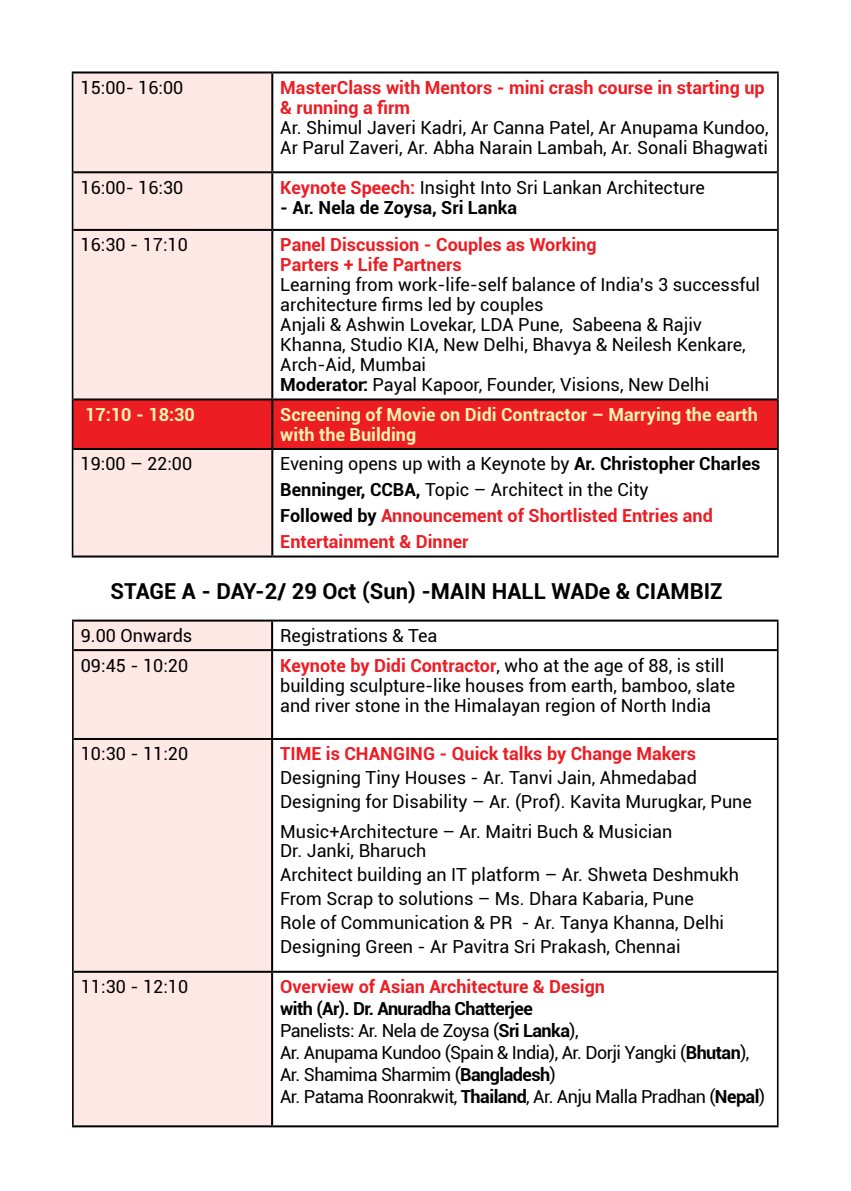
<style>
.page{position:relative;width:851px;height:1191px;background:#fff}
.page>*{position:absolute;margin:0;border:0;box-sizing:border-box;transform-origin:0 0}
.t1{font:700 22px "Roboto";color:#000}
.t2{font:18px/20px "Roboto";color:#000}
.t3{font:700 18px/26px "Roboto";color:#ed1d24}
.t4{font:18px/22px "Roboto";letter-spacing:-.03em;color:#000}
.t5{font:700 18px/20px "Roboto";color:#fff4ae}
.t6{font:700 18px "Roboto";color:#000}
.s1{font-weight:700;color:#ed1d24}
.s2{font-weight:700}
.s3{font-weight:400;color:#000}
.s4{color:#000}
</style>
<div class="page">
<div style="left:73px;top:73px;width:198px;height:482px;background:#fde8e6"></div>
<svg style="left:273px;top:73px;width:504px;height:482px"></svg>
<div style="left:73px;top:400px;width:704px;height:48px;background:#ed1d24"></div>
<hr style="left:72px;top:71px;width:200px;height:2px;background:#000">
<hr style="left:272px;top:71px;width:506px;height:2px;background:#000">
<hr style="left:271px;top:73px;width:2px;height:98px;background:#000">
<hr style="left:73px;top:171px;width:199px;height:2px;background:#000">
<hr style="left:272px;top:171px;width:505px;height:2px;background:#000">
<hr style="left:271px;top:173px;width:2px;height:56px;background:#000">
<hr style="left:73px;top:229px;width:199px;height:2px;background:#000">
<hr style="left:272px;top:229px;width:505px;height:2px;background:#000">
<hr style="left:271px;top:231px;width:2px;height:167px;background:#000">
<hr style="left:73px;top:398px;width:199px;height:2px;background:#000">
<hr style="left:272px;top:398px;width:505px;height:2px;background:#000">
<hr style="left:271px;top:400px;width:2px;height:48px;background:#000">
<hr style="left:73px;top:448px;width:199px;height:2px;background:#000">
<hr style="left:272px;top:448px;width:505px;height:2px;background:#000">
<hr style="left:271px;top:450px;width:2px;height:105px;background:#000">
<hr style="left:72px;top:555px;width:200px;height:2px;background:#000">
<hr style="left:272px;top:555px;width:506px;height:2px;background:#000">
<hr style="left:72px;top:73px;width:1px;height:99px;background:#000">
<hr style="left:777px;top:73px;width:1px;height:99px;background:#000">
<hr style="left:72px;top:172px;width:1px;height:58px;background:#000">
<hr style="left:777px;top:172px;width:1px;height:58px;background:#000">
<hr style="left:72px;top:230px;width:1px;height:169px;background:#000">
<hr style="left:777px;top:230px;width:1px;height:169px;background:#000">
<hr style="left:72px;top:399px;width:1px;height:50px;background:#000">
<hr style="left:777px;top:399px;width:1px;height:50px;background:#000">
<hr style="left:72px;top:449px;width:1px;height:106px;background:#000">
<hr style="left:777px;top:449px;width:1px;height:106px;background:#000">
<div style="left:74px;top:621px;width:197px;height:504px;background:#fde8e6"></div>
<svg style="left:273px;top:621px;width:503px;height:504px"></svg>
<hr style="left:72px;top:621px;width:2px;height:29px;background:#000">
<hr style="left:72px;top:650px;width:2px;height:89px;background:#000">
<hr style="left:72px;top:739px;width:2px;height:232px;background:#000">
<hr style="left:72px;top:971px;width:2px;height:154px;background:#000">
<hr style="left:72px;top:619px;width:200px;height:2px;background:#000">
<hr style="left:74px;top:649px;width:198px;height:2px;background:#000">
<hr style="left:74px;top:738px;width:198px;height:2px;background:#000">
<hr style="left:74px;top:970px;width:198px;height:2px;background:#000">
<hr style="left:72px;top:1125px;width:200px;height:2px;background:#000">
<hr style="left:271px;top:621px;width:2px;height:28px;background:#000">
<hr style="left:271px;top:651px;width:2px;height:87px;background:#000">
<hr style="left:271px;top:740px;width:2px;height:230px;background:#000">
<hr style="left:271px;top:972px;width:2px;height:153px;background:#000">
<hr style="left:272px;top:619px;width:506px;height:2px;background:#000">
<hr style="left:776px;top:621px;width:2px;height:29px;background:#000">
<hr style="left:776px;top:650px;width:2px;height:89px;background:#000">
<hr style="left:776px;top:739px;width:2px;height:232px;background:#000">
<hr style="left:776px;top:971px;width:2px;height:154px;background:#000">
<hr style="left:272px;top:649px;width:504px;height:2px;background:#000">
<hr style="left:272px;top:738px;width:504px;height:2px;background:#000">
<hr style="left:272px;top:970px;width:504px;height:2px;background:#000">
<hr style="left:272px;top:1125px;width:506px;height:2px;background:#000">
<p class="t2" style="left:81px;top:77px;width:104px">15:00- 16:00</p>
<p class="t3" style="left:280px;top:77px;width:486px;line-height:20px">MasterClass with Mentors - mini crash course in starting up &amp; running a firm</p>
<p class="t2" style="left:280px;top:117px;width:490px">Ar. Shimul Javeri Kadri, Ar Canna Patel, Ar Anupama Kundoo,<br>Ar Parul Zaveri, Ar. Abha Narain Lambah, Ar. Sonali Bhagwati</p>
<p class="t2" style="left:81px;top:177px;width:104px">16:00- 16:30</p>
<p class="t2" style="left:280px;top:177px;width:426px"><span class="s1">Keynote Speech:</span> Insight Into Sri Lankan Architecture</p>
<p class="t6" style="left:280px;top:195px;width:238px">- Ar. Nela de Zoysa, Sri Lanka</p>
<p class="t2" style="left:81px;top:234px;width:109px">16:30 - 17:10</p>
<p class="t3" style="left:280px;top:234px;width:318px;line-height:20px">Panel Discussion - Couples as Working<br>Parters + Life Partners</p>
<p class="t2" style="left:280px;top:274px;width:481px">Learning from work-life-self balance of India’s 3 successful architecture firms led by couples<br>Anjali &amp; Ashwin Lovekar, LDA Pune, Sabeena &amp; Rajiv Khanna, Studio KIA, New Delhi, Bhavya &amp; Neilesh Kenkare, Arch-Aid, Mumbai<br><span class="s2">Moderator:</span> Payal Kapoor, Founder, Visions, New Delhi</p>
<p class="t5" style="left:85px;top:404px;width:111px">17:10 - 18:30</p>
<p class="t5" style="left:280px;top:404px;width:479px">Screening of Movie on Didi Contractor – Marrying the earth with the Building</p>
<p class="t2" style="left:81px;top:453px;width:113px">19:00 – 22:00</p>
<p class="t3" style="left:280px;top:450px;width:481px"><span class="s3">Evening opens up with a Keynote by</span> <span class="s4">Ar. Christopher Charles Benninger, CCBA,</span> <span class="s3">Topic – Architect in the City<br></span><span class="s4">Followed by</span> Announcement of Shortlisted Entries and Entertainment &amp; Dinner</p>
<p class="t1" style="left:111px;top:576px;width:613px">STAGE A - DAY-2/ 29 Oct (Sun) -MAIN HALL WADe &amp; CIAMBIZ</p>
<p class="t2" style="left:81px;top:625px;width:113px">9.00 Onwards</p>
<p class="t2" style="left:280px;top:625px;width:159px">Registrations &amp; Tea</p>
<p class="t2" style="left:81px;top:654px;width:109px">09:45 - 10:20</p>
<p class="t2" style="left:280px;top:654px;width:456px"><span class="s1">Keynote by Didi Contractor</span>, who at the age of 88, is still building sculpture-like houses from earth, bamboo, slate and river stone in the Himalayan region of North India</p>
<p class="t2" style="left:81px;top:743px;width:109px">10:30 - 11:20</p>
<p class="t3" style="left:280px;top:740px;width:417px">TIME is CHANGING - Quick talks by Change Makers</p>
<p class="t2" style="left:280px;top:765px;width:473px;line-height:24px">Designing Tiny Houses - Ar. Tanvi Jain, Ahmedabad<br>Designing for Disability – Ar. (Prof). Kavita Murugkar, Pune</p>
<p class="t2" style="left:280px;top:822px;width:394px;line-height:18px">Music+Architecture – Ar. Maitri Buch &amp; Musician<br>Dr. Janki, Bharuch</p>
<p class="t2" style="left:280px;top:861px;width:460px;line-height:24px">Architect building an IT platform – Ar. Shweta Deshmukh From Scrap to solutions – Ms. Dhara Kabaria, Pune<br>Role of Communication &amp; PR - Ar. Tanya Khanna, Delhi Designing Green - Ar Pavitra Sri Prakash, Chennai</p>
<p class="t2" style="left:81px;top:976px;width:109px">11:30 - 12:10</p>
<p class="t3" style="left:280px;top:973px;width:326px">Overview of Asian Architecture &amp; Design</p>
<p class="t4" style="left:280px;top:997px;width:486px"><span class="s2">with (Ar). Dr. Anuradha Chatterjee<br></span>Panelists: Ar. Nela de Zoysa (<span class="s2">Sri Lanka</span>),<br>Ar. Anupama Kundoo (Spain &amp; India), Ar. Dorji Yangki (<span class="s2">Bhutan</span>), Ar. Shamima Sharmim (<span class="s2">Bangladesh</span>)<br>Ar. Patama Roonrakwit, <span class="s2">Thailand</span>, Ar. Anju Malla Pradhan (<span class="s2">Nepal</span>)</p>
</div>
